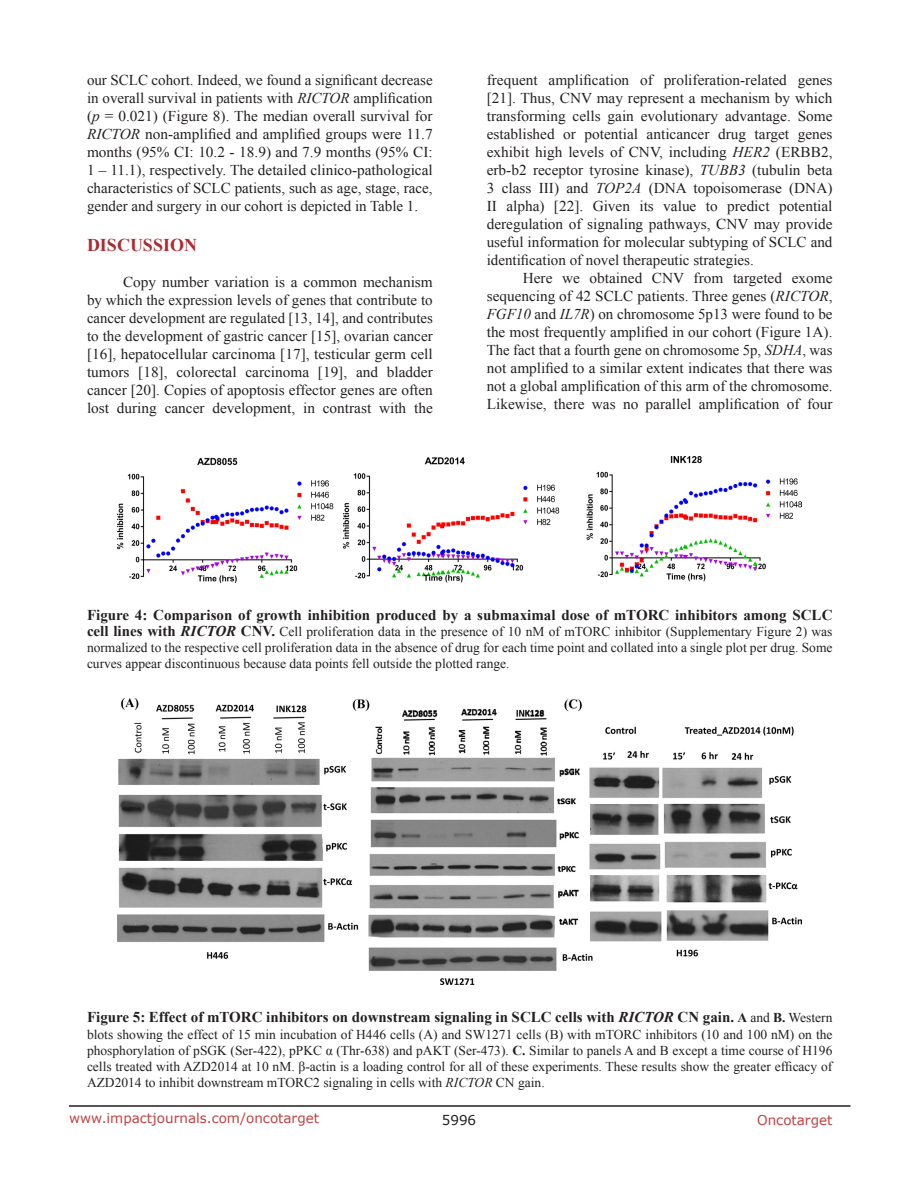
<style>
.page{position:relative;width:918px;height:1188px;background:#fff}
.page>*{position:absolute;margin:0;border:0;box-sizing:border-box;transform-origin:0 0}
.Heading{font:700 18px "Times New Roman";color:#ac2b31}
.BodyText{font:15px/18px "Times New Roman";color:#231f20;text-align:justify}
.figuretext{font:700 15px "Times New Roman";color:#231f20}
.figuretext-2{font:13.5px/16.2px "Times New Roman";color:#231f20;text-align:justify}
.t1{font:13.5px "Verdana";color:#c24141}
.t2{font:13.5px "Verdana";color:#231f20}
.s1{font-style:italic}
.s2{font-weight:700;font-size:15px}
.s3{font-weight:700;font-style:italic;font-size:15px}
.s4{font-size:13.5px}
.s5{font-weight:400;font-size:13.5px}
.s6{font-weight:700}
</style>
<div class="page">
<hr style="left:69px;top:1105px;width:781px;height:2px;background:#231f20">
<img style="left:118px;top:457px;width:684px;height:125px">
<img style="left:118px;top:698px;width:684px;height:287px">
<p class="BodyText" style="left:87px;top:71px;width:347px">our SCLC cohort. Indeed, we found a significant decrease in overall survival in patients with <span class="s1">RICTOR</span> amplification (<span class="s1">p</span> = 0.021) (Figure 8). The median overall survival for <span class="s1">RICTOR</span> non-amplified and amplified groups were 11.7 months (95% CI: 10.2 - 18.9) and 7.9 months (95% CI:<br>1 – 11.1), respectively. The detailed clinico-pathological characteristics of SCLC patients, such as age, stage, race, gender and surgery in our cohort is depicted in Table 1.</p>
<p class="Heading" style="left:87px;top:233px;width:112px">DISCUSSION</p>
<p class="BodyText" style="left:87px;top:273px;width:347px;text-indent:36px">Copy number variation is a common mechanism by which the expression levels of genes that contribute to cancer development are regulated [13, 14], and contributes to the development of gastric cancer [15], ovarian cancer [16], hepatocellular carcinoma [17], testicular germ cell tumors [18], colorectal carcinoma [19], and bladder cancer [20]. Copies of apoptosis effector genes are often lost during cancer development, in contrast with the</p>
<p class="BodyText" style="left:487px;top:71px;width:347px">frequent amplification of proliferation-related genes [21]. Thus, CNV may represent a mechanism by which transforming cells gain evolutionary advantage. Some established or potential anticancer drug target genes exhibit high levels of CNV, including <span class="s1">HER2</span> (ERBB2, erb-b2 receptor tyrosine kinase), <span class="s1">TUBB3</span> (tubulin beta 3 class III) and <span class="s1">TOP2A</span> (DNA topoisomerase (DNA)<br>II alpha) [22]. Given its value to predict potential deregulation of signaling pathways, CNV may provide useful information for molecular subtyping of SCLC and identification of novel therapeutic strategies.</p>
<p class="BodyText" style="left:487px;top:269px;width:347px;text-indent:36px">Here we obtained CNV from targeted exome sequencing of 42 SCLC patients. Three genes (<span class="s1">RICTOR</span>, <span class="s1">FGF10</span> and <span class="s1">IL7R</span>) on chromosome 5p13 were found to be the most frequently amplified in our cohort (Figure 1A).<br>The fact that a fourth gene on chromosome 5p, <span class="s1">SDHA</span>, was not amplified to a similar extent indicates that there was not a global amplification of this arm of the chromosome.<br>Likewise, there was no parallel amplification of four</p>
<p class="figuretext" style="left:87px;top:604px;width:747px">Figure 4: Comparison of growth inhibition produced by a submaximal dose of mTORC inhibitors among SCLC</p>
<p class="figuretext-2" style="left:87px;top:623px;width:747px"><span class="s2">cell lines with</span> <span class="s3">RICTOR</span> <span class="s2">CNV.</span> Cell proliferation data in the presence of 10 nM of mTORC inhibitor (Supplementary Figure 2) was normalized to the respective cell proliferation data in the absence of drug for each time point and collated into a single plot per drug. Some curves appear discontinuous because data points fell outside the plotted range.</p>
<p class="figuretext" style="left:87px;top:1007px;width:747px">Figure 5: Effect of mTORC inhibitors on downstream signaling in SCLC cells with <span class="s1">RICTOR</span> CN gain. <span class="s4">A</span> <span class="s5">and</span> <span class="s4">B.</span> <span class="s5">Western</span></p>
<p class="figuretext-2" style="left:87px;top:1026px;width:747px">blots showing the effect of 15 min incubation of H446 cells (A) and SW1271 cells (B) with mTORC inhibitors (10 and 100 nM) on the phosphorylation of pSGK (Ser-422), pPKC α (Thr-638) and pAKT (Ser-473). <span class="s6">C.</span> Similar to panels A and B except a time course of H196 cells treated with AZD2014 at 10 nM. β-actin is a loading control for all of these experiments. These results show the greater efficacy of AZD2014 to inhibit downstream mTORC2 signaling in cells with <span class="s1">RICTOR</span> CN gain.</p>
<p class="t1" style="left:69px;top:1109px;width:252px">www.impactjournals.com/oncotarget</p>
<p class="t2" style="left:442px;top:1111px;width:36px">5996</p>
<p class="t1" style="left:757px;top:1111px;width:77px">Oncotarget</p>
</div>
